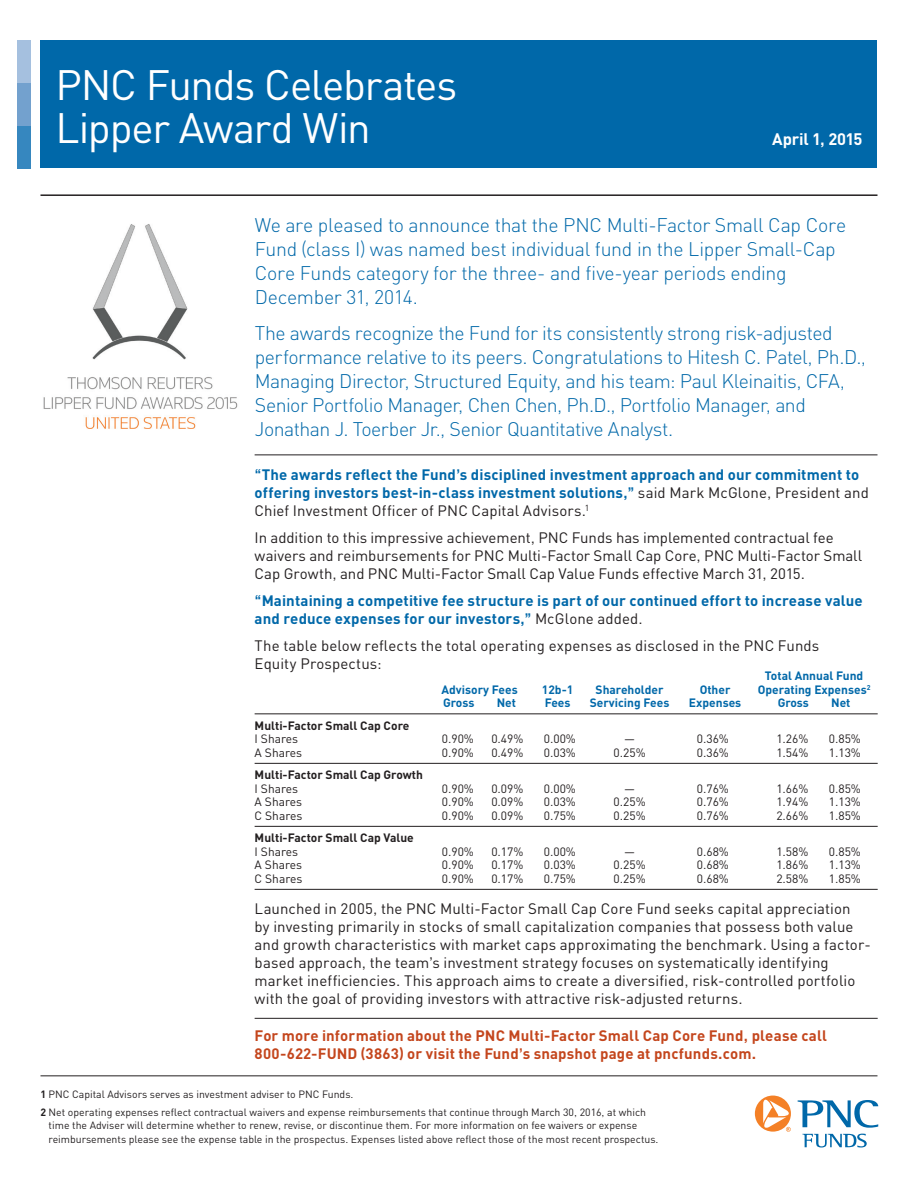
<style>
.page{position:relative;width:918px;height:1188px;background:#fff}
.page>*{position:absolute;margin:0;border:0;box-sizing:border-box;transform-origin:0 0}
.t1{font:42px/43.5px "PNC Sans";letter-spacing:-.03em;color:#fff}
.t2{font:300 19.5px/24px "PNC Sans";letter-spacing:-.02em;color:#0068a9}
.t3{font:700 16.5px "PNC Sans";letter-spacing:-.015em;color:#fff}
.DARKBLUE_BULLET{font:15px/18px "PNC Sans";letter-spacing:.005em;color:#231f20}
.DARKBLUE_BULLET-2{font:700 15px/18px "PNC Sans";letter-spacing:.01em;color:#0068a9}
.DARKBLUE_BULLET-3{font:700 15px/18px "PNC Sans";letter-spacing:.01em;color:#c4461d}
.t4{font:12px "PNC Sans";color:#231f20}
.t5{font:700 12px "PNC Sans";color:#0068a9}
.t6{font:700 12px/13.5px "PNC Sans";color:#231f20}
.t7{font:10.5px/13.5px "PNC Sans";color:#231f20}
.s1{font-weight:400;color:#231f20}
.s2{font-weight:400}
.s3{font-weight:700}
</style>
<div class="page">
<hr style="left:40px;top:1075px;width:838px;height:1px;background:#231f20">
<hr style="left:255px;top:454px;width:623px;height:1px;background:#231f20">
<hr style="left:40px;top:194px;width:838px;height:2px;background:#231f20">
<div style="left:40px;top:40px;width:838px;height:128px;background:#0068a9"></div>
<div style="left:17px;top:40px;width:14px;height:43px;background:#a5c0df"></div>
<div style="left:17px;top:83px;width:14px;height:43px;background:#73a1ce"></div>
<div style="left:17px;top:126px;width:14px;height:42px;background:#3687bf"></div>
<svg style="left:798px;top:1100px;width:80px;height:28px"></svg>
<svg style="left:755px;top:1096px;width:36px;height:36px"></svg>
<svg style="left:802px;top:1134px;width:65px;height:14px"></svg>
<hr style="left:255px;top:1018px;width:623px;height:1px;background:#231f20">
<hr style="left:255px;top:713px;width:623px;height:1px;background:#231f20">
<hr style="left:255px;top:763px;width:623px;height:1px;background:#231f20">
<hr style="left:255px;top:826px;width:623px;height:1px;background:#231f20">
<hr style="left:255px;top:889px;width:623px;height:1px;background:#231f20">
<img style="left:43px;top:224px;width:195px;height:205px">
<p class="t1" style="left:56px;top:62px;width:403px">PNC Funds Celebrates<br>Lipper Award Win</p>
<p class="t3" style="left:772px;top:128px;width:92px">April 1, 2015</p>
<p class="t2" style="left:255px;top:212px;width:593px">We are pleased to announce that the PNC Multi-Factor Small Cap Core Fund (class I) was named best individual fund in the Lipper Small-Cap Core Funds category for the three- and five-year periods ending December 31, 2014.</p>
<p class="t2" style="left:255px;top:320px;width:613px">The awards recognize the Fund for its consistently strong risk-adjusted performance relative to its peers. Congratulations to Hitesh C. Patel, Ph.D., Managing Director, Structured Equity, and his team: Paul Kleinaitis, CFA, Senior Portfolio Manager, Chen Chen, Ph.D., Portfolio Manager, and Jonathan J. Toerber Jr., Senior Quantitative Analyst.</p>
<p class="DARKBLUE_BULLET-2" style="left:255px;top:465px;width:616px">“The awards reflect the Fund’s disciplined investment approach and our commitment to offering investors best-in-class investment solutions,” <span class="s1">said Mark McGlone, President and<br>Chief Investment Officer of PNC Capital Advisors.</span><sup>1</sup></p>
<p class="DARKBLUE_BULLET" style="left:255px;top:529px;width:609px">In addition to this impressive achievement, PNC Funds has implemented contractual fee waivers and reimbursements for PNC Multi-Factor Small Cap Core, PNC Multi-Factor Small<br>Cap Growth, and PNC Multi-Factor Small Cap Value Funds effective March 31, 2015.</p>
<p class="DARKBLUE_BULLET-2" style="left:255px;top:591px;width:610px">“Maintaining a competitive fee structure is part of our continued effort to increase value and reduce expenses for our investors,” <span class="s1">McGlone added.</span></p>
<p class="DARKBLUE_BULLET" style="left:255px;top:637px;width:566px">The table below reflects the total operating expenses as disclosed in the PNC Funds<br>Equity Prospectus:</p>
<p class="t5" style="left:765px;top:668px;width:100px">Total Annual Fund</p>
<p class="t6" style="left:255px;top:718px;width:156px">Multi-Factor Small Cap Core<br><span class="s2">I Shares</span></p>
<p class="t5" style="left:442px;top:682px;width:78px">Advisory Fees</p>
<p class="t5" style="left:542px;top:682px;width:33px">12b-1</p>
<p class="t5" style="left:596px;top:682px;width:70px">Shareholder</p>
<p class="t5" style="left:700px;top:682px;width:32px">Other</p>
<p class="t5" style="left:758px;top:682px;width:114px">Operating Expenses<sup>2</sup></p>
<p class="t5" style="left:443px;top:695px;width:33px">Gross</p>
<p class="t5" style="left:497px;top:695px;width:21px">Net</p>
<p class="t5" style="left:545px;top:695px;width:27px">Fees</p>
<p class="t5" style="left:590px;top:695px;width:81px">Servicing Fees</p>
<p class="t5" style="left:689px;top:695px;width:54px">Expenses</p>
<p class="t5" style="left:778px;top:695px;width:33px">Gross</p>
<p class="t5" style="left:831px;top:695px;width:21px">Net</p>
<p class="t4" style="left:442px;top:732px;width:34px">0.90%</p>
<p class="t4" style="left:491px;top:732px;width:34px">0.49%</p>
<p class="t4" style="left:544px;top:732px;width:34px">0.00%</p>
<p class="t4" style="left:624px;top:732px;width:12px">—</p>
<p class="t4" style="left:697px;top:732px;width:34px">0.36%</p>
<p class="t4" style="left:776px;top:732px;width:34px">1.26%</p>
<p class="t4" style="left:829px;top:732px;width:34px">0.85%</p>
<p class="t4" style="left:255px;top:745px;width:49px">A Shares</p>
<p class="t4" style="left:442px;top:745px;width:34px">0.90%</p>
<p class="t4" style="left:491px;top:745px;width:34px">0.49%</p>
<p class="t4" style="left:544px;top:745px;width:34px">0.03%</p>
<p class="t4" style="left:614px;top:745px;width:34px">0.25%</p>
<p class="t4" style="left:697px;top:745px;width:34px">0.36%</p>
<p class="t4" style="left:776px;top:745px;width:34px">1.54%</p>
<p class="t4" style="left:829px;top:745px;width:34px">1.13%</p>
<p class="t6" style="left:255px;top:768px;width:170px">Multi-Factor Small Cap Growth<br><span class="s2">I Shares</span></p>
<p class="t4" style="left:442px;top:781px;width:34px">0.90%</p>
<p class="t4" style="left:491px;top:781px;width:34px">0.09%</p>
<p class="t4" style="left:544px;top:781px;width:34px">0.00%</p>
<p class="t4" style="left:624px;top:781px;width:12px">—</p>
<p class="t4" style="left:697px;top:781px;width:34px">0.76%</p>
<p class="t4" style="left:776px;top:781px;width:34px">1.66%</p>
<p class="t4" style="left:829px;top:781px;width:34px">0.85%</p>
<p class="t4" style="left:255px;top:795px;width:49px">A Shares</p>
<p class="t4" style="left:442px;top:795px;width:34px">0.90%</p>
<p class="t4" style="left:491px;top:795px;width:34px">0.09%</p>
<p class="t4" style="left:544px;top:795px;width:34px">0.03%</p>
<p class="t4" style="left:614px;top:795px;width:34px">0.25%</p>
<p class="t4" style="left:697px;top:795px;width:34px">0.76%</p>
<p class="t4" style="left:776px;top:795px;width:34px">1.94%</p>
<p class="t4" style="left:829px;top:795px;width:34px">1.13%</p>
<p class="t4" style="left:255px;top:808px;width:49px">C Shares</p>
<p class="t4" style="left:442px;top:808px;width:34px">0.90%</p>
<p class="t4" style="left:491px;top:808px;width:34px">0.09%</p>
<p class="t4" style="left:544px;top:808px;width:34px">0.75%</p>
<p class="t4" style="left:614px;top:808px;width:34px">0.25%</p>
<p class="t4" style="left:697px;top:808px;width:34px">0.76%</p>
<p class="t4" style="left:776px;top:808px;width:34px">2.66%</p>
<p class="t4" style="left:829px;top:808px;width:34px">1.85%</p>
<p class="t6" style="left:255px;top:831px;width:161px">Multi-Factor Small Cap Value<br><span class="s2">I Shares</span></p>
<p class="t4" style="left:442px;top:844px;width:34px">0.90%</p>
<p class="t4" style="left:491px;top:844px;width:34px">0.17%</p>
<p class="t4" style="left:544px;top:844px;width:34px">0.00%</p>
<p class="t4" style="left:624px;top:844px;width:12px">—</p>
<p class="t4" style="left:697px;top:844px;width:34px">0.68%</p>
<p class="t4" style="left:776px;top:844px;width:34px">1.58%</p>
<p class="t4" style="left:829px;top:844px;width:34px">0.85%</p>
<p class="t4" style="left:255px;top:858px;width:49px">A Shares</p>
<p class="t4" style="left:442px;top:858px;width:34px">0.90%</p>
<p class="t4" style="left:491px;top:858px;width:34px">0.17%</p>
<p class="t4" style="left:544px;top:858px;width:34px">0.03%</p>
<p class="t4" style="left:614px;top:858px;width:34px">0.25%</p>
<p class="t4" style="left:697px;top:858px;width:34px">0.68%</p>
<p class="t4" style="left:776px;top:858px;width:34px">1.86%</p>
<p class="t4" style="left:829px;top:858px;width:34px">1.13%</p>
<p class="t4" style="left:255px;top:871px;width:49px">C Shares</p>
<p class="t4" style="left:442px;top:871px;width:34px">0.90%</p>
<p class="t4" style="left:491px;top:871px;width:34px">0.17%</p>
<p class="t4" style="left:544px;top:871px;width:34px">0.75%</p>
<p class="t4" style="left:614px;top:871px;width:34px">0.25%</p>
<p class="t4" style="left:697px;top:871px;width:34px">0.68%</p>
<p class="t4" style="left:776px;top:871px;width:34px">2.58%</p>
<p class="t4" style="left:829px;top:871px;width:34px">1.85%</p>
<p class="DARKBLUE_BULLET" style="left:255px;top:899px;width:618px">Launched in 2005, the PNC Multi-Factor Small Cap Core Fund seeks capital appreciation<br>by investing primarily in stocks of small capitalization companies that possess both value and growth characteristics with market caps approximating the benchmark. Using a factor&shy;based approach, the team’s investment strategy focuses on systematically identifying market inefficiencies. This approach aims to create a diversified, risk-controlled portfolio with the goal of providing investors with attractive risk-adjusted returns.</p>
<p class="DARKBLUE_BULLET-3" style="left:255px;top:1026px;width:574px">For more information about the PNC Multi-Factor Small Cap Core Fund, please call<br>800-622-FUND (3863) or visit the Fund’s snapshot page at pncfunds.com.</p>
<p class="t7" style="left:40px;top:1087px;width:314px"><span class="s3">1</span> PNC Capital Advisors serves as investment adviser to PNC Funds.</p>
<p class="t7" style="left:49px;top:1105px;width:611px;text-indent:-8px"><span class="s3">2</span> Net operating expenses reflect contractual waivers and expense reimbursements that continue through March 30, 2016, at which time the Adviser will determine whether to renew, revise, or discontinue them. For more information on fee waivers or expense reimbursements please see the expense table in the prospectus. Expenses listed above reflect those of the most recent prospectus.</p>
</div>
